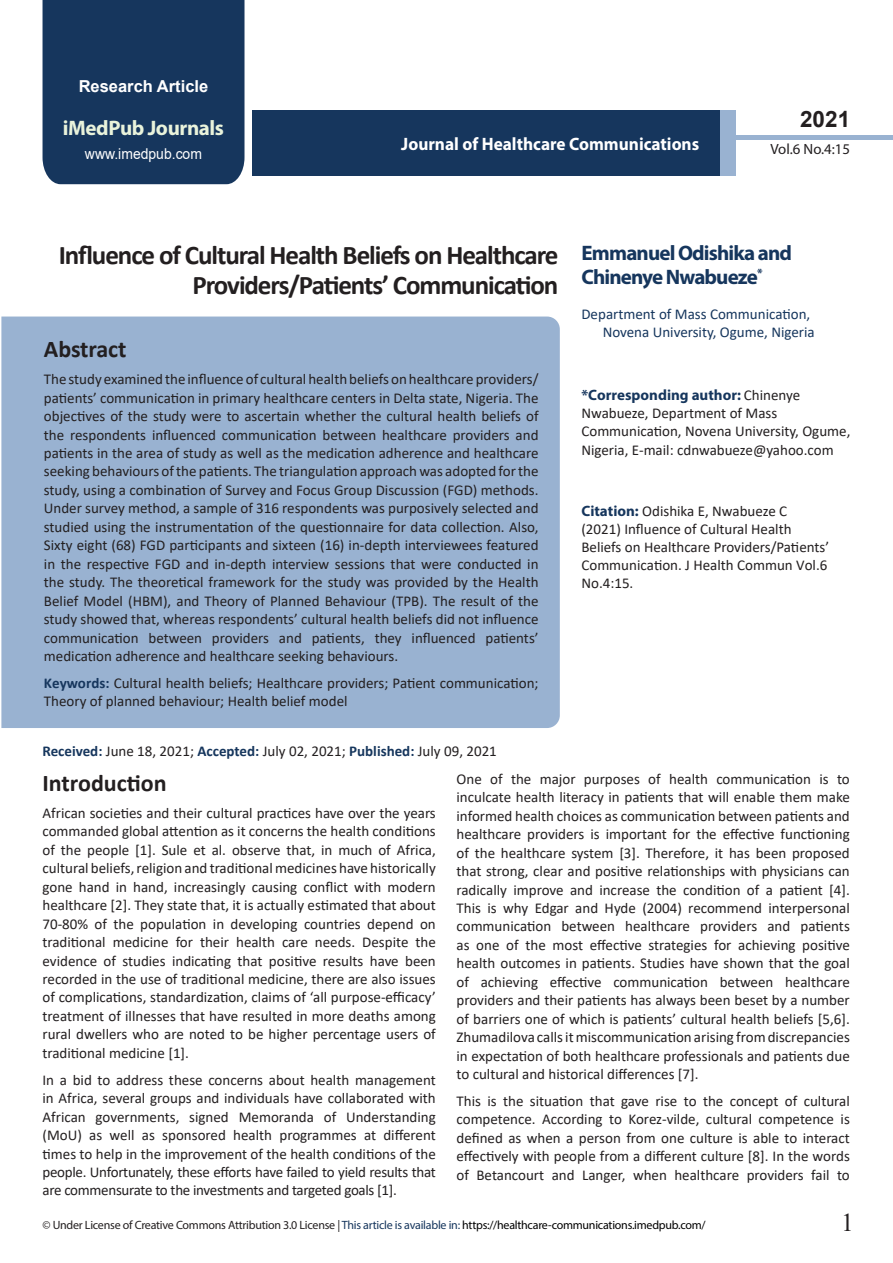
<style>
.page{position:relative;width:893px;height:1263px;background:#fff}
.page>*{position:absolute;margin:0;border:0;box-sizing:border-box;transform-origin:0 0}
.t1{font:700 27px/29.7px "Calibri";letter-spacing:-.04em;color:#231f20;text-align:right}
.t2{font:25.5px "Times New Roman";color:#231f20}
.t3{font:700 24px "Calibri";letter-spacing:-.005em;color:#231f20}
.t4{font:700 22.5px "Arial";color:#231f20}
.t5{font:700 21px/24px "Myriad Pro";letter-spacing:-.04em;color:#16365d}
.t6{font:700 21px "Myriad Pro";letter-spacing:-.02em;color:#e9f3db}
.t7{font:700 18px "Myriad Pro";color:#fff;scale:.96 1}
.t8{font:700 16.5px "Arial";color:#fff}
.t9{font:15px/18.5px "Calibri";color:#231f20;text-align:justify}
.t10{font:15px/18px "Calibri";color:#16365d}
.t11{font:700 15px "Myriad Pro";color:#16365d}
.t12{font:15px "Arial";color:#fff;scale:.93 1}
.t13{font:14.85px "Myriad Pro";color:#231f20}
.t14{font:12px "Myriad Pro";letter-spacing:-.02em;color:#231f20}
.s1{font-weight:700;color:#16365d}
.s2{font-family:"Calibri";font-weight:400;color:#231f20}
.s3{font-family:"Myriad Pro";font-weight:700;color:#16365d}
.s4{color:#16365d}
.s5{color:#000}
</style>
<div class="page">
<div style="left:43px;top:0;width:201px;height:184px;background:#16365d"></div>
<div style="left:252px;top:110px;width:469px;height:66px;background:#16365d"></div>
<div style="left:720px;top:110px;width:16px;height:66px;background:#99b2d1"></div>
<div style="left:736px;top:135px;width:157px;height:5px;background:#99b2d1"></div>
<div style="left:1px;top:316px;width:559px;height:412px;background:#99b2d1"></div>
<p class="t8" style="left:79px;top:75px;width:131px">Research Article</p>
<h3 class="t6" style="left:63px;top:114px;width:163px">iMedPub Journals</h3>
<p class="t12" style="left:85px;top:143px;width:127px">www.imedpub.com</p>
<p class="t7" style="left:401px;top:132px;width:312px">Journal of Healthcare Communications</p>
<h3 class="t4" style="left:800px;top:104px;width:52px">2021</h3>
<p class="t13" style="left:770px;top:140px;width:81px">Vol.6 No.4:15</p>
<h1 class="t1" style="left:59px;top:240px;width:501px">Influence of Cultural Health Beliefs on Healthcare<br>Providers/Patients’ Communication</h1>
<h3 class="t3" style="left:44px;top:332px;width:84px">Abstract</h3>
<p class="t9" style="left:44px;top:370px;width:496px">The study examined the influence of cultural health beliefs on healthcare providers/ patients’ communication in primary healthcare centers in Delta state, Nigeria. The objectives of the study were to ascertain whether the cultural health beliefs of the respondents influenced communication between healthcare providers and patients in the area of study as well as the medication adherence and healthcare seeking behaviours of the patients. The triangulation approach was adopted for the study, using a combination of Survey and Focus Group Discussion (FGD) methods.<br>Under survey method, a sample of 316 respondents was purposively selected and studied using the instrumentation of the questionnaire for data collection. Also, Sixty eight (68) FGD participants and sixteen (16) in-depth interviewees featured in the respective FGD and in-depth interview sessions that were conducted in the study. The theoretical framework for the study was provided by the Health Belief Model (HBM), and Theory of Planned Behaviour (TPB). The result of the study showed that, whereas respondents’ cultural health beliefs did not influence communication between providers and patients, they influenced patients’ medication adherence and healthcare seeking behaviours.</p>
<p class="t9" style="left:44px;top:673px;width:496px"><span class="s1">Keywords:</span> Cultural health beliefs; Healthcare providers; Patient communication;<br>Theory of planned behaviour; Health belief model</p>
<p class="t9" style="left:43px;top:741px;width:456px"><span class="s1">Received:</span> June 18, 2021; <span class="s1">Accepted:</span> July 02, 2021; <span class="s1">Published:</span> July 09, 2021</p>
<h3 class="t5" style="left:581px;top:240px;width:212px">Emmanuel Odishika and<br>Chinenye Nwabueze<sup>*</sup></h3>
<p class="t10" style="left:603px;top:305px;width:214px;text-indent:-21px">Department of Mass Communication,<br>Novena University, Ogume, Nigeria</p>
<p class="t11" style="left:581px;top:385px;width:220px">*Corresponding author: <span class="s2">Chinenye</span></p>
<p class="t9" style="left:581px;top:403px;width:270px;text-align:left">Nwabueze, Department of Mass<br>Communication, Novena University, Ogume,<br>Nigeria, E-mail: cdnwabueze@yahoo.com</p>
<p class="t9" style="left:581px;top:501px;width:249px;line-height:18px;text-align:left"><span class="s3">Citation:</span> Odishika E, Nwabueze C (2021) Influence of Cultural Health<br>Beliefs on Healthcare Providers/Patients’<br>Communication. J Health Commun Vol.6<br>No.4:15.</p>
<h3 class="t3" style="left:43px;top:766px;width:126px">Introduction</h3>
<p class="t9" style="left:43px;top:803px;width:395px">African societies and their cultural practices have over the years commanded global attention as it concerns the health conditions of the people [1]. Sule et al. observe that, in much of Africa, cultural beliefs, religion and traditional medicines have historically gone hand in hand, increasingly causing conflict with modern healthcare [2]. They state that, it is actually estimated that about 70-80% of the population in developing countries depend on traditional medicine for their health care needs. Despite the evidence of studies indicating that positive results have been recorded in the use of traditional medicine, there are also issues of complications, standardization, claims of ‘all purpose-efficacy’ treatment of illnesses that have resulted in more deaths among rural dwellers who are noted to be higher percentage users of traditional medicine [1].</p>
<p class="t9" style="left:43px;top:1070px;width:395px">In a bid to address these concerns about health management in Africa, several groups and individuals have collaborated with African governments, signed Memoranda of Understanding (MoU) as well as sponsored health programmes at different times to help in the improvement of the health conditions of the people. Unfortunately, these efforts have failed to yield results that are commensurate to the investments and targeted goals [1].</p>
<p class="t9" style="left:457px;top:769px;width:395px">One of the major purposes of health communication is to inculcate health literacy in patients that will enable them make informed health choices as communication between patients and healthcare providers is important for the effective functioning of the healthcare system [3]. Therefore, it has been proposed that strong, clear and positive relationships with physicians can radically improve and increase the condition of a patient [4].<br>This is why Edgar and Hyde (2004) recommend interpersonal communication between healthcare providers and patients as one of the most effective strategies for achieving positive health outcomes in patients. Studies have shown that the goal of achieving effective communication between healthcare providers and their patients has always been beset by a number of barriers one of which is patients’ cultural health beliefs [5,6].<br>Zhumadilova calls it miscommunication arising from discrepancies in expectation of both healthcare professionals and patients due to cultural and historical differences [7].</p>
<p class="t9" style="left:457px;top:1091px;width:395px">This is the situation that gave rise to the concept of cultural competence. According to Korez-vilde, cultural competence is defined as when a person from one culture is able to interact effectively with people from a different culture [8]. In the words of Betancourt and Langer, when healthcare providers fail to</p>
<p class="t14" style="left:43px;top:1218px;width:665px">© Under License of Creative Commons Attribution 3.0 License | <span class="s4">This article is available in:</span> <span class="s5">https://healthcare-communications.imedpub.com/</span></p>
<h2 class="t2" style="left:841px;top:1204px;width:14px">1</h2>
</div>
